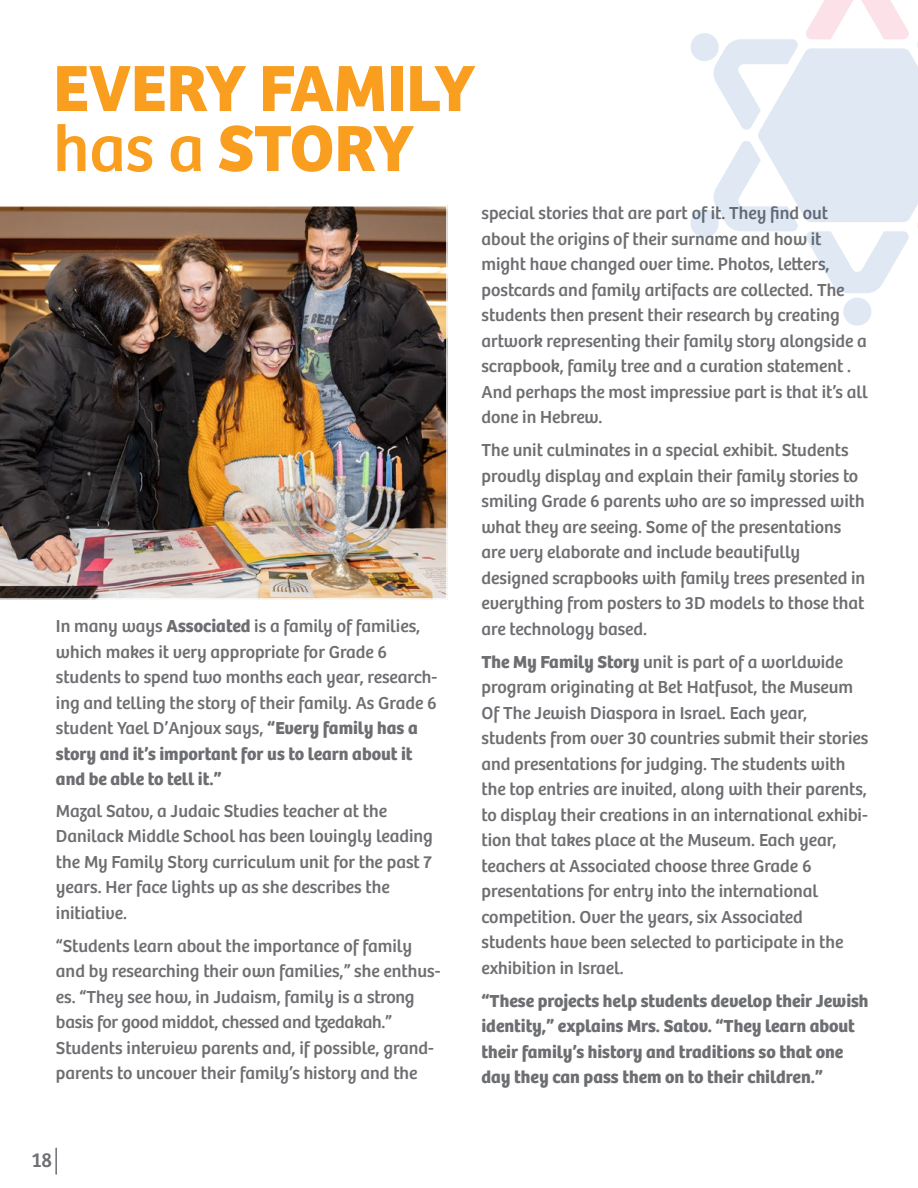
<style>
.page{position:relative;width:918px;height:1188px;background:#fff}
.page>*{position:absolute;margin:0;border:0;box-sizing:border-box;transform-origin:0 0}
.t1{font:700 67.5px/60px "Bree";color:#f99e1e}
.t2{font:21px "Bree";color:#6f7073}
.t3{font:18px/25.5px "Bree";color:#6d6e71}
.t4{font:700 18px/25.5px "Bree";color:#6d6e71}
.s1{font-weight:400}
.s2{font-weight:700}
</style>
<div class="page">
<img style="left:0;top:205px;width:448px;height:395px">
<div style="left:843px;top:298px;width:28px;height:28px;background:#dfe8f3;border-radius:50%"></div>
<svg style="left:691px;top:0;width:227px;height:293px"></svg>
<hr style="left:55px;top:1148px;width:2px;height:27px;background:#6f7073">
<h1 class="t1" style="left:53px;top:59px;width:423px">EVERY FAMILY <span class="s1">has a</span> STORY</h1>
<p class="t3" style="left:56px;top:614px;width:383px">In many ways <span class="s2">Associated</span> is a family of families, which makes it very appropriate for Grade 6 students to spend two months each year, research&shy;ing and telling the story of their family. As Grade 6 student Yael D’Anjoux says, <span class="s2">“Every family has a story and it’s important for us to learn about it and be able to tell it.”</span></p>
<p class="t3" style="left:56px;top:798px;width:378px">Mazal Satov, a Judaic Studies teacher at the Danilack Middle School has been lovingly leading the My Family Story curriculum unit for the past 7 years. Her face lights up as she describes the initiative.</p>
<p class="t3" style="left:56px;top:933px;width:386px">“Students learn about the importance of family and by researching their own families,” she enthus&shy;es. “They see how, in Judaism, family is a strong basis for good middot, chessed and tzedakah.” Students interview parents and, if possible, grand&shy;parents to uncover their family’s history and the</p>
<p class="t2" style="left:32px;top:1148px;width:22px">18</p>
<p class="t3" style="left:481px;top:201px;width:388px">special stories that are part of it. They find out about the origins of their surname and how it might have changed over time. Photos, le-ers, postcards and family artifacts are collected. The students then present their research by creating artwork representing their family story alongside a scrapbook, family tree and a curation statement .<br>And perhaps the most impressive part is that it’s all done in Hebrew.</p>
<p class="t3" style="left:481px;top:438px;width:385px">The unit culminates in a special exhibit. Students proudly display and explain their family stories to smiling Grade 6 parents who are so impressed with what they are seeing. Some of the presentations are very elaborate and include beautifully designed scrapbooks with family trees presented in everything from posters to 3D models to those that are technology based.</p>
<p class="t3" style="left:481px;top:649px;width:388px"><span class="s2">The My Family Story</span> unit is part of a worldwide program originating at Bet Hatfusot, the Museum Of The Jewish Diaspora in Israel. Each year, students from over 30 countries submit their stories and presentations for judging. The students with the top entries are invited, along with their parents, to display their creations in an international exhibi&shy;tion that takes place at the Museum. Each year, teachers at Associated choose three Grade 6 presentations for entry into the international competition. Over the years, six Associated students have been selected to participate in the exhibition in Israel.</p>
<p class="t4" style="left:481px;top:988px;width:389px">“These projects help students develop their Jewish identity,” explains Mrs. Satov. “They learn about their family’s history and traditions so that one day they can pass them on to their children.”</p>
</div>
